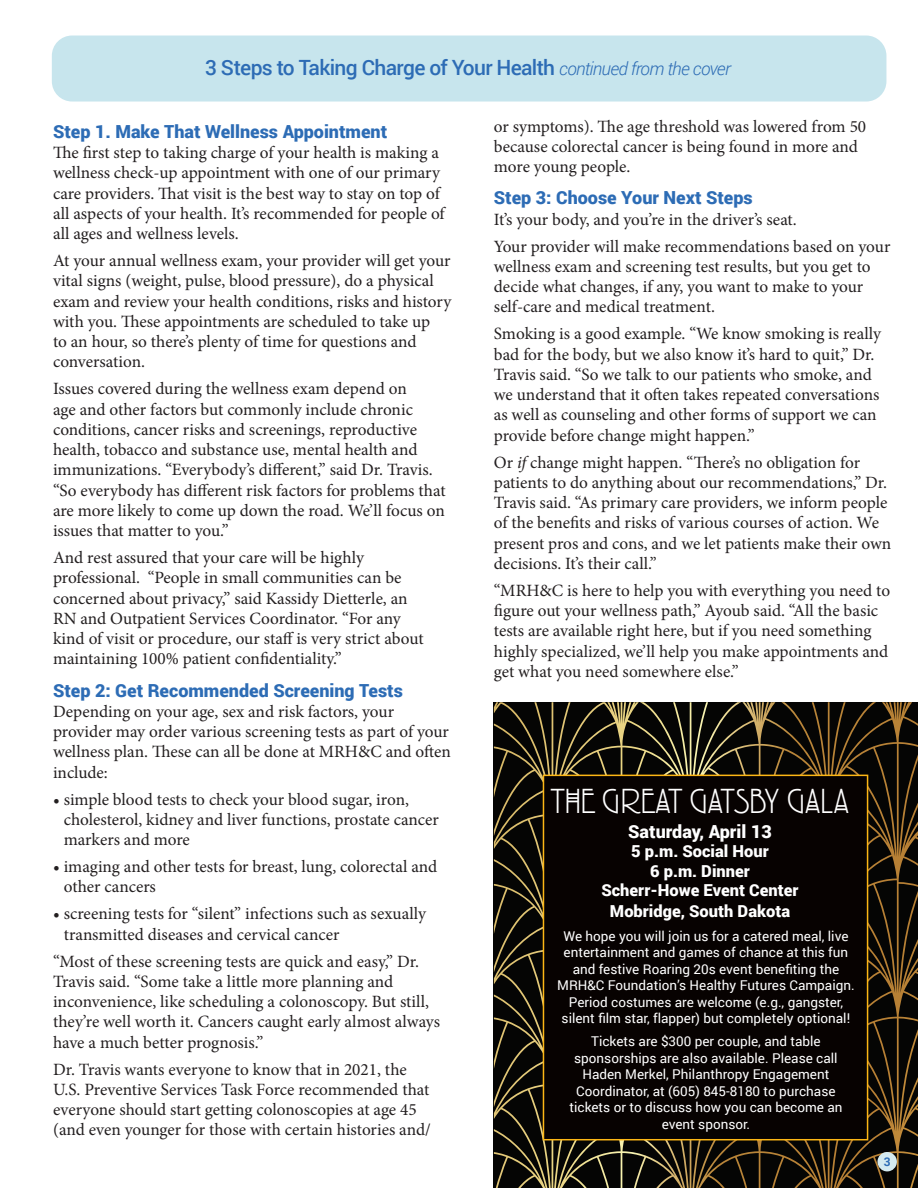
<style>
.page{position:relative;width:918px;height:1188px;background:#fff}
.page>*{position:absolute;margin:0;border:0;box-sizing:border-box;transform-origin:0 0}
.t1{font:300 36px "Rennie Mackintosh ITC";letter-spacing:-.01em;color:#fff}
.t2{font:500 21px "Roboto";letter-spacing:-.03em;color:#2d6cb5}
.t3{font:900 18px "Roboto";color:#2d6cb5}
.t4{font:900 18px "Roboto";color:#fff}
.t5{font:17.25px/20.2px "Minion Pro";letter-spacing:-.005em;color:#231f20}
.t6{font:900 16.5px/19.5px "Roboto";color:#fff;text-align:center}
.t7{font:13.5px/16.5px "Roboto";color:#fff;text-align:center}
.t8{font:700 12px "Roboto";color:#2d6cb5}
.s1{font-weight:300;font-style:italic;font-size:18px}
.s2{font-style:italic}
</style>
<div class="page">
<svg style="left:494px;top:702px;width:424px;height:486px;background:#282112"></svg>
<svg style="left:605px;top:702px;width:303px;height:89px;background:#2a2415"></svg>
<div style="left:877px;top:1152px;width:20px;height:19px;background:#d4eaf0;border-radius:50%"></div>
<div style="left:52px;top:36px;width:834px;height:66px;background:#c7e5ed;border-radius:20px"></div>
<div style="left:543px;top:775px;width:325px;height:365px;background:#070201;border:2px solid #fcb615"></div>
<p class="t2" style="left:205px;top:53px;width:527px">3 Steps to Taking Charge of Your Health <span class="s1">continued from the cover</span></p>
<p class="t3" style="left:53px;top:119px;width:336px">Step 1. Make That Wellness Appointment</p>
<p class="t5" style="left:53px;top:143px;width:393px">The first step to taking charge of your health is making a wellness check-up appointment with one of our primary care providers. That visit is the best way to stay on top of all aspects of your health. It’s recommended for people of all ages and wellness levels.</p>
<p class="t5" style="left:53px;top:251px;width:400px">At your annual wellness exam, your provider will get your vital signs (weight, pulse, blood pressure), do a physical exam and review your health conditions, risks and history with you. These appointments are scheduled to take up<br>to an hour, so there’s plenty of time for questions and conversation.</p>
<p class="t5" style="left:53px;top:379px;width:394px">Issues covered during the wellness exam depend on<br>age and other factors but commonly include chronic conditions, cancer risks and screenings, reproductive health, tobacco and substance use, mental health and immunizations. “Everybody’s different,” said Dr. Travis. “So everybody has different risk factors for problems that are more likely to come up down the road. We’ll focus on issues that matter to you.”</p>
<p class="t5" style="left:53px;top:548px;width:372px">And rest assured that your care will be highly professional. “People in small communities can be concerned about privacy,” said Kassidy Dietterle, an RN and Outpatient Services Coordinator. “For any kind of visit or procedure, our staff is very strict about maintaining 100% patient confidentiality.”</p>
<p class="t3" style="left:53px;top:677px;width:351px">Step 2: Get Recommended Screening Tests</p>
<p class="t5" style="left:53px;top:701px;width:399px">Depending on your age, sex and risk factors, your provider may order various screening tests as part of your wellness plan. These can all be done at MRH&amp;C and often include:</p>
<p class="t5" style="left:64px;top:789px;width:377px;text-indent:-11px">• simple blood tests to check your blood sugar, iron, cholesterol, kidney and liver functions, prostate cancer markers and more</p>
<p class="t5" style="left:64px;top:857px;width:375px;text-indent:-11px">• imaging and other tests for breast, lung, colorectal and other cancers</p>
<p class="t5" style="left:64px;top:904px;width:364px;text-indent:-11px">• screening tests for “silent” infections such as sexually transmitted diseases and cervical cancer</p>
<p class="t5" style="left:53px;top:951px;width:389px">“Most of these screening tests are quick and easy,” Dr.<br>Travis said. “Some take a little more planning and inconvenience, like scheduling a colonoscopy. But still, they’re well worth it. Cancers caught early almost always have a much better prognosis.”</p>
<p class="t5" style="left:53px;top:1059px;width:379px">Dr. Travis wants everyone to know that in 2021, the U.S. Preventive Services Task Force recommended that everyone should start getting colonoscopies at age 45 (and even younger for those with certain histories and/</p>
<p class="t5" style="left:494px;top:116px;width:374px">or symptoms). The age threshold was lowered from 50 because colorectal cancer is being found in more and more young people.</p>
<p class="t3" style="left:494px;top:185px;width:260px">Step 3: Choose Your Next Steps</p>
<p class="t5" style="left:494px;top:206px;width:398px;line-height:27px">It’s your body, and you’re in the driver’s seat.<br>Your provider will make recommendations based on your</p>
<p class="t5" style="left:494px;top:256px;width:378px">wellness exam and screening test results, but you get to decide what changes, if any, you want to make to your self-care and medical treatment.</p>
<p class="t5" style="left:494px;top:324px;width:389px">Smoking is a good example. “We know smoking is really bad for the body, but we also know it’s hard to quit,” Dr.<br>Travis said. “So we talk to our patients who smoke, and we understand that it often takes repeated conversations as well as counseling and other forms of support we can provide before change might happen.”</p>
<p class="t5" style="left:494px;top:452px;width:399px">Or <span class="s2">if</span> change might happen. “There’s no obligation for patients to do anything about our recommendations,” Dr.<br>Travis said. “As primary care providers, we inform people of the benefits and risks of various courses of action. We present pros and cons, and we let patients make their own decisions. It’s their call.”</p>
<p class="t5" style="left:494px;top:580px;width:398px">“MRH&amp;C is here to help you with everything you need to figure out your wellness path,” Ayoub said. “All the basic tests are available right here, but if you need something highly specialized, we’ll help you make appointments and get what you need somewhere else.”</p>
<h1 class="t1" style="left:551px;top:784px;width:300px">THE GREAT GATSBY GALA</h1>
<p class="t4" style="left:628px;top:818px;width:145px">Saturday, April 13</p>
<p class="t6" style="left:601px;top:841px;width:199px">5 p.m. Social Hour<br>6 p.m. Dinner<br>Scherr-Howe Event Center</p>
<p class="t6" style="left:610px;top:901px;width:182px">Mobridge, South Dakota</p>
<p class="t7" style="left:557px;top:927px;width:299px">We hope you will join us for a catered meal, live entertainment and games of chance at this fun and festive Roaring 20s event benefiting the MRH&amp;C Foundation’s Healthy Futures Campaign.<br>Period costumes are welcome (e.g., gangster, silent film star, flapper) but completely optional!</p>
<p class="t7" style="left:569px;top:1033px;width:275px">Tickets are $300 per couple, and table sponsorships are also available. Please call Haden Merkel, Philanthropy Engagement Coordinator, at (605) 845-8180 to purchase tickets or to discuss how you can become an event sponsor.</p>
<p class="t8" style="left:884px;top:1153px;width:8px">3</p>
</div>
